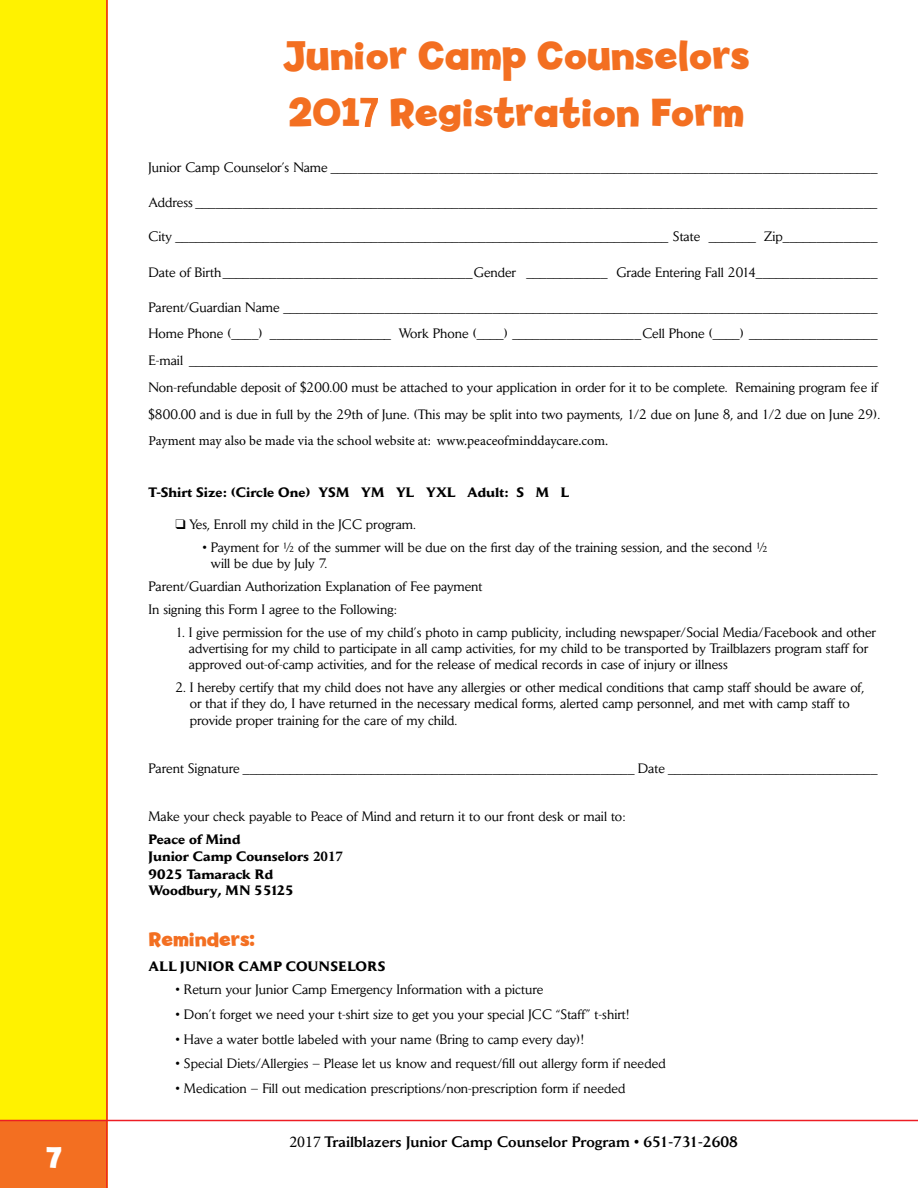
<style>
.page{position:relative;width:918px;height:1188px;background:#fff}
.page>*{position:absolute;margin:0;border:0;box-sizing:border-box;transform-origin:0 0}
.t1{font:700 42px/57px "Billy";color:#f36f21}
.t2{font:700 31.5px "Billy";color:#fff}
.t3{font:700 21px "Billy";color:#f36f21}
.t4{font:500 15px "Daily News";color:#000}
.t5{font:13.5px/16.2px "Daily News";color:#000}
.t6{font:700 13.5px/17.4px "Daily News";color:#000}
.t7{font:13.5px "Minion Pro";color:#000}
.t8{font:700 13.5px "Daily News";letter-spacing:.04em;color:#000}
.s1{font-weight:400}
.s2{font-family:"Minion Pro";font-size:15px}
.s3{font-family:"Minion Pro";font-weight:400;font-size:16.5px}
</style>
<div class="page">
<div style="left:0;top:0;width:108px;height:1188px;background:#fff200"></div>
<div style="left:0;top:1120px;width:107px;height:68px;background:#f36f21"></div>
<hr style="left:106px;top:0;width:2px;height:1188px;background:#ed1d24">
<hr style="left:0;top:1120px;width:918px;height:1px;background:#ed1d24">
<h2 class="t2" style="left:46px;top:1140px;width:17px">7</h2>
<h1 class="t1" style="left:283px;top:28px;width:469px">Junior Camp Counselors<br>201<span class="s1">7</span> Registration Form</h1>
<p class="t5" style="left:148px;top:160px;width:730px">Junior Camp Counselor’s Name _________________________________________________________________________________</p>
<p class="t5" style="left:148px;top:194px;width:730px">Address _____________________________________________________________________________________________________</p>
<p class="t5" style="left:149px;top:228px;width:730px">City _________________________________________________________________________ State _______ Zip______________</p>
<p class="t5" style="left:148px;top:264px;width:730px">Date of Birth _____________________________________ Gender ____________ Grade Entering Fall 2014__________________</p>
<p class="t5" style="left:148px;top:293px;width:733px;line-height:26.8px">Parent/Guardian Name ________________________________________________________________________________________ Home Phone (____) __________________ Work Phone (____) ___________________Cell Phone (____) ___________________ E-mail ______________________________________________________________________________________________________ Non-refundable deposit of $200.00 must be attached to your application in order for it to be complete. Remaining program fee if $800.00 and is due in full by the 29th of June. (This may be split into two payments, 1/2 due on June 8, and 1/2 due on June 29).</p>
<p class="t7" style="left:149px;top:431px;width:461px">Payment may also be made via the school website at: www.peaceofminddaycare.com.</p>
<p class="t6" style="left:149px;top:483px;width:422px">T-Shirt Size: (Circle One) YSM YM YL YXL Adult: S M L</p>
<p class="t5" style="left:176px;top:516px;width:242px">❑ Yes, Enroll my child in the JCC program.</p>
<p class="t5" style="left:211px;top:539px;width:558px;text-indent:-8px">• Payment for ½ of the summer will be due on the first day of the training session, and the second ½ will be due by July 7.</p>
<p class="t5" style="left:149px;top:575px;width:335px;line-height:23px">Parent/Guardian Authorization Explanation of Fee payment<br>In signing this Form I agree to the Following:</p>
<p class="t5" style="left:189px;top:624px;width:689px;text-indent:-13px">1. I give permission for the use of my child’s photo in camp publicity, including newspaper/Social Media/Facebook and other advertising for my child to participate in all camp activities, for my child to be transported by Trailblazers program staff for approved out-of-camp activities, and for the release of medical records in case of injury or illness</p>
<p class="t5" style="left:190px;top:679px;width:676px;text-indent:-14px">2. I hereby certify that my child does not have any allergies or other medical conditions that camp staff should be aware of, or that if they do, I have returned in the necessary medical forms, alerted camp personnel, and met with camp staff to provide proper training for the care of my child.</p>
<p class="t5" style="left:148px;top:760px;width:730px">Parent Signature __________________________________________________________ Date _______________________________</p>
<p class="t5" style="left:149px;top:808px;width:479px">Make your check payable to Peace of Mind and return it to our front desk or mail to:</p>
<p class="t6" style="left:149px;top:831px;width:196px">Peace of Mind<br>Junior Camp Counselors <span class="s2">2017<br></span>9025 Tamarack Rd</p>
<p class="t6" style="left:149px;top:882px;width:147px">Woodbury, MN 55125</p>
<h3 class="t3" style="left:148px;top:927px;width:108px">Reminders:</h3>
<p class="t8" style="left:148px;top:958px;width:238px">ALL JUNIOR CAMP COUNSELORS</p>
<p class="t5" style="left:176px;top:981px;width:369px">• Return your Junior Camp Emergency Information with a picture</p>
<p class="t5" style="left:176px;top:1006px;width:455px">• Don’t forget we need your t-shirt size to get you your special JCC “Staff” t-shirt!</p>
<p class="t5" style="left:176px;top:1031px;width:410px">• Have a water bottle labeled with your name (Bring to camp every day)!</p>
<p class="t5" style="left:176px;top:1055px;width:492px">• Special Diets/Allergies – Please let us know and request/fill out allergy form if needed</p>
<p class="t5" style="left:176px;top:1080px;width:452px">• Medication – Fill out medication prescriptions/non-prescription form if needed</p>
<p class="t4" style="left:289px;top:1133px;width:450px"><span class="s3">2017</span> Trailblazers Junior Camp Counselor Program • 651-731-2608</p>
</div>
